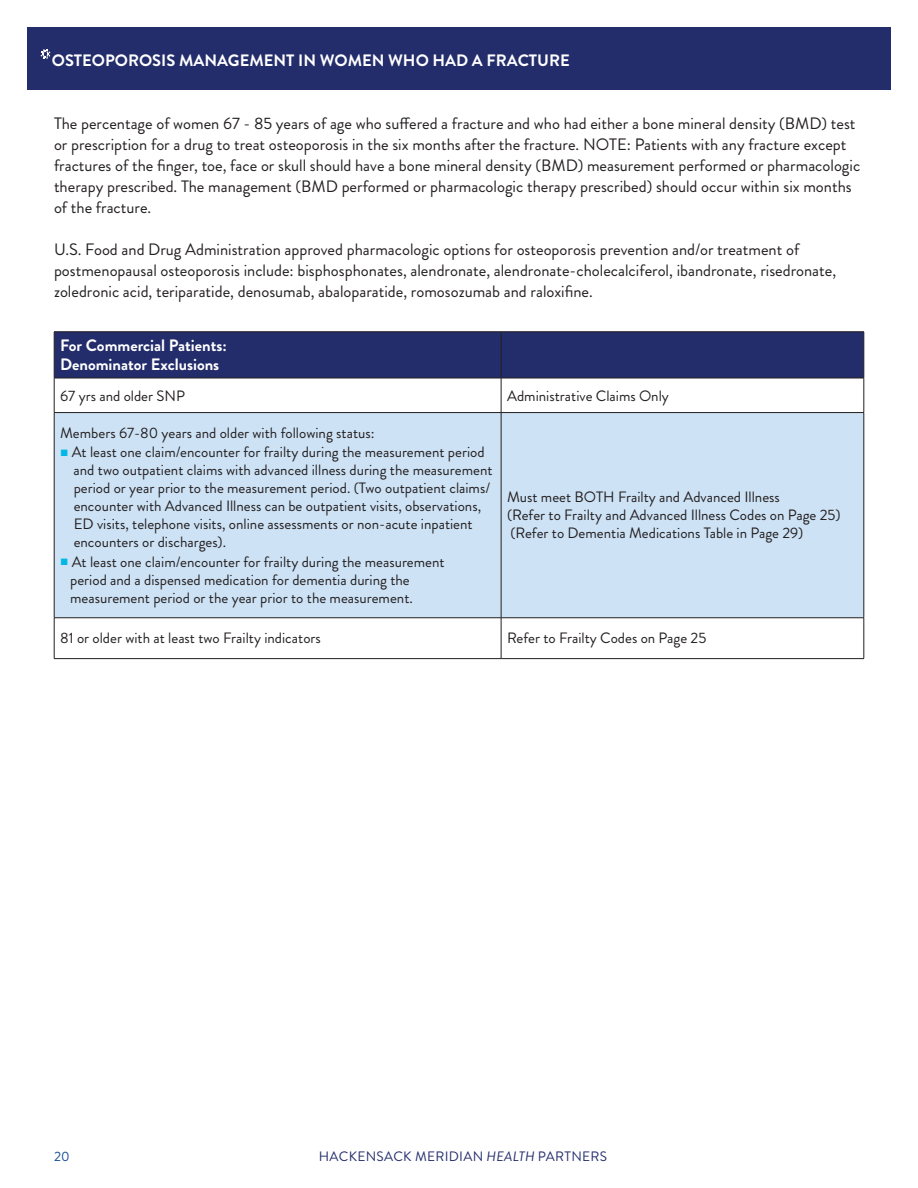
<style>
.page{position:relative;width:918px;height:1188px;background:#fff}
.page>*{position:absolute;margin:0;border:0;box-sizing:border-box;transform-origin:0 0}
.t1{font:16.5px/21px "Brandon Grotesque";color:#231f20}
.body{font:700 16.5px "Brandon Grotesque";color:#fff}
.t2{font:15px/18px "Brandon Grotesque";color:#231f20}
.t3{font:13.65px "Brandon Grotesque";letter-spacing:.02em;color:#242d6b}
.t4{font:13.5px "Brandon Grotesque";color:#124992}
.s1{font-style:italic}
</style>
<div class="page">
<div style="left:27px;top:27px;width:864px;height:63px;background:#242d6b"></div>
<svg style="left:40px;top:49px;width:10px;height:10px"></svg>
<div style="left:55px;top:332px;width:809px;height:46px;background:#242d6b"></div>
<div style="left:55px;top:413px;width:809px;height:205px;background:#cde2f5"></div>
<hr style="left:54px;top:331px;width:447px;height:1px;background:#231f20">
<hr style="left:54px;top:332px;width:1px;height:46px;background:#231f20">
<hr style="left:501px;top:331px;width:363px;height:1px;background:#231f20">
<hr style="left:501px;top:332px;width:1px;height:46px;background:#231f20">
<hr style="left:864px;top:332px;width:1px;height:46px;background:#231f20">
<hr style="left:54px;top:378px;width:447px;height:1px;background:#231f20">
<hr style="left:54px;top:378px;width:1px;height:34px;background:#231f20">
<hr style="left:501px;top:378px;width:363px;height:1px;background:#231f20">
<hr style="left:501px;top:378px;width:1px;height:34px;background:#231f20">
<hr style="left:864px;top:378px;width:1px;height:34px;background:#231f20">
<hr style="left:54px;top:412px;width:447px;height:1px;background:#231f20">
<hr style="left:54px;top:413px;width:1px;height:205px;background:#231f20">
<hr style="left:501px;top:412px;width:363px;height:1px;background:#231f20">
<hr style="left:501px;top:413px;width:1px;height:205px;background:#231f20">
<hr style="left:864px;top:413px;width:1px;height:205px;background:#231f20">
<hr style="left:54px;top:618px;width:447px;height:1px;background:#231f20">
<hr style="left:54px;top:618px;width:1px;height:40px;background:#231f20">
<hr style="left:501px;top:618px;width:363px;height:1px;background:#231f20">
<hr style="left:501px;top:618px;width:1px;height:40px;background:#231f20">
<hr style="left:864px;top:618px;width:1px;height:40px;background:#231f20">
<hr style="left:54px;top:658px;width:447px;height:1px;background:#231f20">
<hr style="left:501px;top:658px;width:363px;height:1px;background:#231f20">
<svg style="left:61px;top:450px;width:7px;height:6px"></svg>
<svg style="left:61px;top:559px;width:7px;height:6px"></svg>
<p class="body" style="left:52px;top:48px;width:519px">OSTEOPOROSIS MANAGEMENT IN WOMEN WHO HAD A FRACTURE</p>
<p class="t1" style="left:54px;top:113px;width:808px">The percentage of women 67 - 85 years of age who suffered a fracture and who had either a bone mineral density (BMD) test or prescription for a drug to treat osteoporosis in the six months after the fracture. NOTE: Patients with any fracture except fractures of the finger, toe, face or skull should have a bone mineral density (BMD) measurement performed or pharmacologic therapy prescribed. The management (BMD performed or pharmacologic therapy prescribed) should occur within six months of the fracture.</p>
<p class="t1" style="left:54px;top:239px;width:784px">U.S. Food and Drug Administration approved pharmacologic options for osteoporosis prevention and/or treatment of postmenopausal osteoporosis include: bisphosphonates, alendronate, alendronate-cholecalciferol, ibandronate, risedronate, zoledronic acid, teriparatide, denosumab, abaloparatide, romosozumab and raloxifine.</p>
<p class="body" style="left:60px;top:334px;width:168px">For Commercial Patients:</p>
<p class="body" style="left:60px;top:353px;width:161px">Denominator Exclusions</p>
<p class="t2" style="left:60px;top:387px;width:126px">67 yrs and older SNP</p>
<p class="t2" style="left:507px;top:387px;width:163px">Administrative Claims Only</p>
<p class="t2" style="left:60px;top:424px;width:316px">Members 67-80 years and older with following status:</p>
<p class="t2" style="left:72px;top:443px;width:414px">At least one claim/encounter for frailty during the measurement period</p>
<p class="t2" style="left:74px;top:461px;width:420px">and two outpatient claims with advanced illness during the measurement</p>
<p class="t2" style="left:74px;top:479px;width:418px">period or year prior to the measurement period. (Two outpatient claims/ encounter with Advanced Illness can be outpatient visits, observations, ED visits, telephone visits, online assessments or non-acute inpatient encounters or discharges).</p>
<p class="t2" style="left:72px;top:553px;width:374px">At least one claim/encounter for frailty during the measurement</p>
<p class="t2" style="left:70px;top:571px;width:341px">period and a dispensed medication for dementia during the</p>
<p class="t2" style="left:70px;top:589px;width:344px">measurement period or the year prior to the measurement.</p>
<p class="t2" style="left:507px;top:488px;width:274px">Must meet BOTH Frailty and Advanced Illness</p>
<p class="t2" style="left:507px;top:506px;width:335px">(Refer to Frailty and Advanced Illness Codes on Page 25)</p>
<p class="t2" style="left:510px;top:524px;width:294px">(Refer to Dementia Medications Table in Page 29)</p>
<p class="t2" style="left:60px;top:630px;width:262px">81 or older with at least two Frailty indicators</p>
<p class="t2" style="left:507px;top:630px;width:201px">Refer to Frailty Codes on Page 25</p>
<p class="t4" style="left:54px;top:1147px;width:17px">20</p>
<p class="t3" style="left:319px;top:1147px;width:290px">HACKENSACK MERIDIAN <span class="s1">HEALTH</span> PARTNERS</p>
</div>
